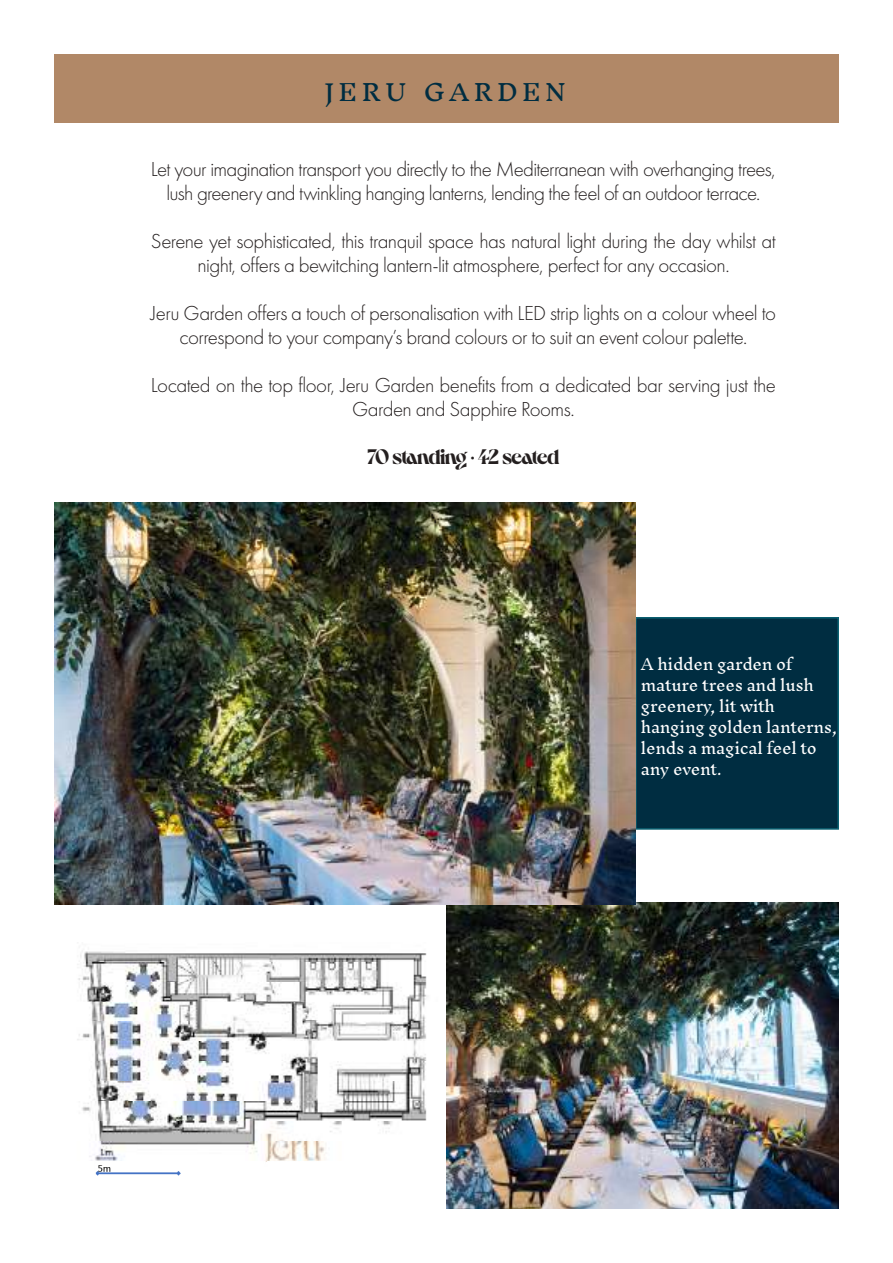
<style>
.page{position:relative;width:893px;height:1263px;background:#fff}
.page>*{position:absolute;margin:0;border:0;box-sizing:border-box;transform-origin:0 0}
.t1{font:22.5px "Inknut Antiqua";letter-spacing:.18em;color:#002d41;scale:1.04 1}
.t2{font:300 21px/24px "Futura PT";letter-spacing:-.03em;color:#241f1f;text-align:center}
.t3{font:700 21px "Dahlia";letter-spacing:-.045em;color:#241f1f}
.t4{font:300 15px/21px "Inknut Antiqua";letter-spacing:-.02em;color:#fff}
</style>
<div class="page">
<div style="left:636px;top:618px;width:202px;height:211px;background:#002d41"></div>
<div style="left:635px;top:617px;width:204px;height:213px;border:2px solid #0c6273"></div>
<div style="left:54px;top:54px;width:785px;height:68px;background:#b18867"></div>
<img style="left:54px;top:902px;width:785px;height:307px">
<img style="left:54px;top:503px;width:581px;height:401px">
<p class="t1" style="left:324px;top:80px;width:233px">JERU GARDEN</p>
<p class="t2" style="left:151px;top:157px;width:627px">Let your imagination transport you directly to the Mediterranean with overhanging trees, lush greenery and twinkling hanging lanterns, lending the feel of an outdoor terrace.</p>
<p class="t2" style="left:151px;top:229px;width:626px">Serene yet sophisticated, this tranquil space has natural light during the day whilst at night, offers a bewitching lantern-lit atmosphere, perfect for any occasion.</p>
<p class="t2" style="left:151px;top:301px;width:627px">Jeru Garden offers a touch of personalisation with LED strip lights on a colour wheel to correspond to your company’s brand colours or to suit an event colour palette.</p>
<p class="t2" style="left:151px;top:373px;width:627px">Located on the top floor, Jeru Garden benefits from a dedicated bar serving just the<br>Garden and Sapphire Rooms.</p>
<p class="t3" style="left:367px;top:443px;width:193px">70 standing • 42 seated</p>
<p class="t4" style="left:641px;top:654px;width:198px">A hidden garden of mature trees and lush greenery, lit with hanging golden lanterns, lends a magical feel to any event.</p>
</div>
